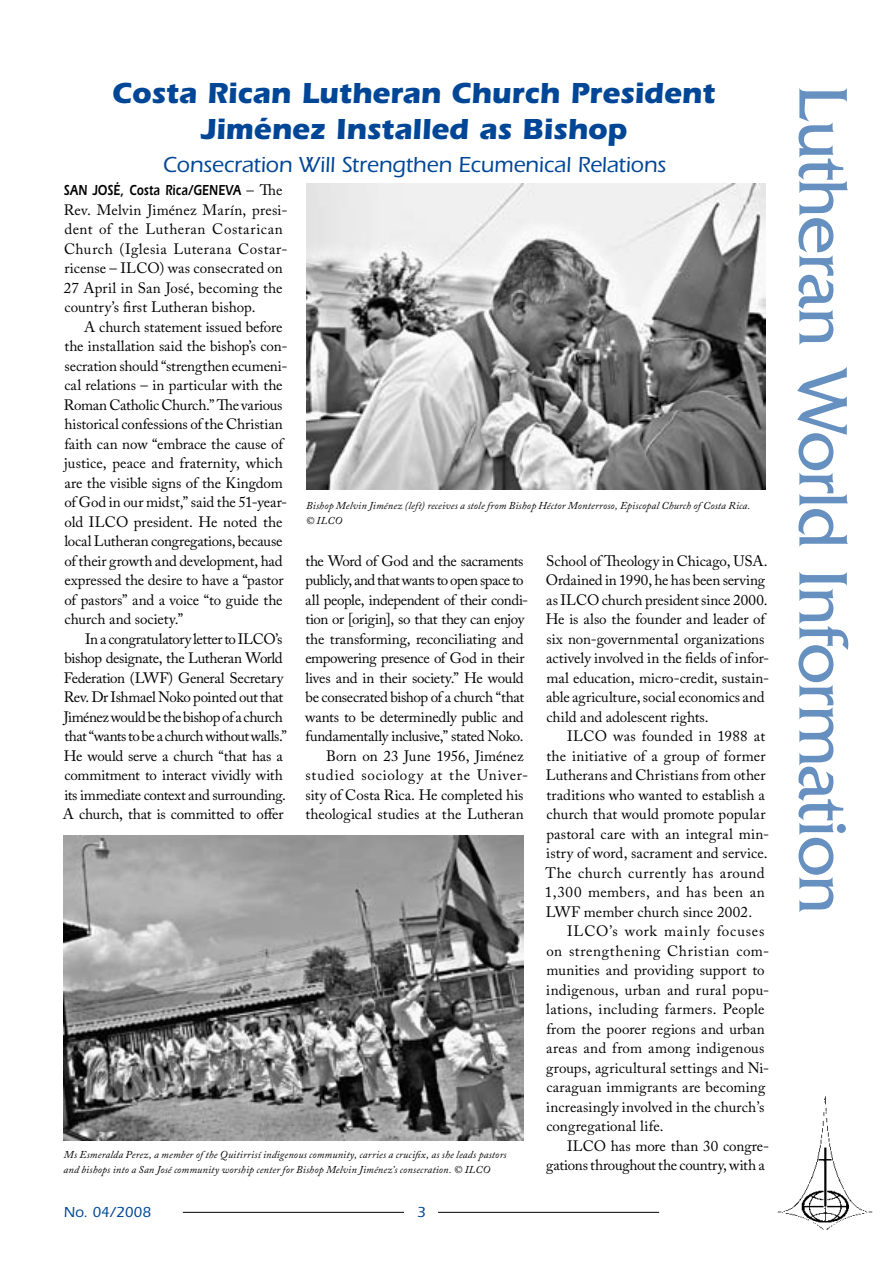
<style>
.page{position:relative;width:893px;height:1263px;background:#fff}
.page>*{position:absolute;margin:0;border:0;box-sizing:border-box;transform-origin:0 0}
.t1{font:72px "Friz Quadrata";letter-spacing:-.02em;color:#6690c0}
.t2{font:700 30px "Itc Eras";letter-spacing:-.005em;color:#004696}
.t3{font:500 22.5px "Itc Eras";letter-spacing:-.005em;color:#004696}
.t4{font:15px/19.5px "Adobe Caslon Pro";letter-spacing:-.005em;color:#000}
.t5{font:15px/19.5px "Adobe Caslon Pro";letter-spacing:.015em;color:#000}
.t6{font:15px/19.5px "Adobe Caslon Pro";letter-spacing:-.025em;color:#000}
.t7{font:15px "Adobe Caslon Pro";letter-spacing:-.03em;color:#000}
.t8{font:600 15px "Itc Eras";letter-spacing:.01em;color:#000;scale:.75 1}
.t9{font:15px "Adobe Caslon Pro";letter-spacing:.05em;color:#000}
.t10{font:500 15px "Itc Eras";letter-spacing:.005em;color:#004696}
.t11{font:italic 10.5px/15px "Adobe Caslon Pro";letter-spacing:.015em;color:#000}
.s1{font-family:"Adobe Caslon Pro";font-weight:400}
</style>
<div class="page">
<hr style="left:183px;top:1212px;width:221px;height:1px;background:#000">
<hr style="left:438px;top:1212px;width:221px;height:1px;background:#000">
<img style="left:777px;top:1096px;width:96px;height:134px">
<img style="left:306px;top:184px;width:459px;height:305px">
<img style="left:64px;top:835px;width:459px;height:305px">
<h2 class="t2" style="left:112px;top:76px;width:604px">Costa Rican Lutheran Church President</h2>
<h1 class="t1" style="left:863px;top:85px;width:830px;rotate:90deg">Lutheran World Information</h1>
<h2 class="t2" style="left:201px;top:112px;width:428px">Jiménez Installed as Bishop</h2>
<h3 class="t3" style="left:163px;top:152px;width:505px">Consecration Will Strengthen Ecumenical Relations</h3>
<p class="t8" style="left:64px;top:181px;width:293px">SAN JOSÉ, Costa Rica/GENEVA <span class="s1">– The</span></p>
<p class="t5" style="left:64px;top:200px;width:225px">Rev. Melvin Jiménez Marín, presi&shy;dent of the Lutheran Costarican Church (Iglesia Luterana Costar&shy;ricense – ILCO) was consecrated on 27 April in San José, becoming the country’s first Lutheran bishop.</p>
<p class="t4" style="left:64px;top:317px;width:225px;text-indent:20px">A church statement issued before the installation said the bishop’s con&shy;secration should “strengthen ecumeni&shy;cal relations – in particular with the Roman Catholic Church.” The various historical confessions of the Christian faith can now “embrace the cause of justice, peace and fraternity, which are the visible signs of the Kingdom of God in our midst,” said the 51-year&shy;old ILCO president. He noted the local Lutheran congregations, because of their growth and development, had expressed the desire to have a “pastor of pastors” and a voice “to guide the church and society.”</p>
<p class="t6" style="left:63px;top:629px;width:226px;text-indent:22px">In a congratulatory letter to ILCO’s bishop designate, the Lutheran World Federation (LWF) General Secretary Rev. Dr Ishmael Noko pointed out that Jiménez would be the bishop of a church that “wants to be a church without walls.” He would serve a church “that has a commitment to interact vividly with its immediate context and surrounding.<br>A church, that is committed to offer</p>
<p class="t11" style="left:306px;top:498px;width:446px">Bishop Melvin Jiménez (left) receives a stole from Bishop Héctor Monterroso, Episcopal Church of Costa Rica. © ILCO</p>
<p class="t4" style="left:546px;top:551px;width:225px">School of Theology in Chicago, USA.<br>Ordained in 1990, he has been serving as ILCO church president since 2000.<br>He is also the founder and leader of six non-governmental organizations actively involved in the fields of infor&shy;mal education, micro-credit, sustain&shy;able agriculture, social economics and child and adolescent rights.</p>
<p class="t4" style="left:545px;top:726px;width:226px;text-indent:22px">ILCO was founded in 1988 at the initiative of a group of former Lutherans and Christians from other traditions who wanted to establish a church that would promote popular pastoral care with an integral min&shy;istry of word, sacrament and service.<br>The church currently has around 1,300 members, and has been an LWF member church since 2002.</p>
<p class="t5" style="left:546px;top:921px;width:225px;text-indent:21px">ILCO’s work mainly focuses on strengthening Christian com&shy;munities and providing support to indigenous, urban and rural popu&shy;lations, including farmers. People from the poorer regions and urban areas and from among indigenous groups, agricultural settings and Ni&shy;caraguan immigrants are becoming increasingly involved in the church’s congregational life.</p>
<p class="t4" style="left:546px;top:1136px;width:225px;text-indent:21px">ILCO has more than 30 congre&shy;gations throughout the country, with a</p>
<p class="t6" style="left:305px;top:551px;width:220px">the Word of God and the sacraments</p>
<p class="t7" style="left:306px;top:571px;width:220px">publicly, and that wants to open space to</p>
<p class="t7" style="left:305px;top:591px;width:225px">all people, independent of their condi-</p>
<p class="t6" style="left:305px;top:609px;width:220px">tion or [origin], so that they can enjoy</p>
<p class="t4" style="left:305px;top:629px;width:220px">the transforming, reconciliating and</p>
<p class="t6" style="left:305px;top:648px;width:221px">empowering presence of God in their</p>
<p class="t4" style="left:305px;top:668px;width:220px">lives and in their society.” He would</p>
<p class="t6" style="left:305px;top:687px;width:220px">be consecrated bishop of a church “that</p>
<p class="t4" style="left:305px;top:707px;width:220px">wants to be determinedly public and</p>
<p class="t6" style="left:305px;top:726px;width:220px">fundamentally inclusive,” stated Noko.</p>
<p class="t4" style="left:326px;top:746px;width:199px">Born on 23 June 1956, Jiménez</p>
<p class="t9" style="left:306px;top:766px;width:224px">studied sociology at the Univer-</p>
<p class="t4" style="left:306px;top:785px;width:220px">sity of Costa Rica. He completed his</p>
<p class="t4" style="left:305px;top:804px;width:220px">theological studies at the Lutheran</p>
<p class="t11" style="left:64px;top:1147px;width:445px">Ms Esmeralda Perez, a member of the Quitirrisí indigenous community, carries a crucifix, as she leads pastors and bishops into a San José community worship center for Bishop Melvin Jiménez’s consecration. © ILCO</p>
<p class="t10" style="left:64px;top:1203px;width:89px">No. 04/2008</p>
</div>
